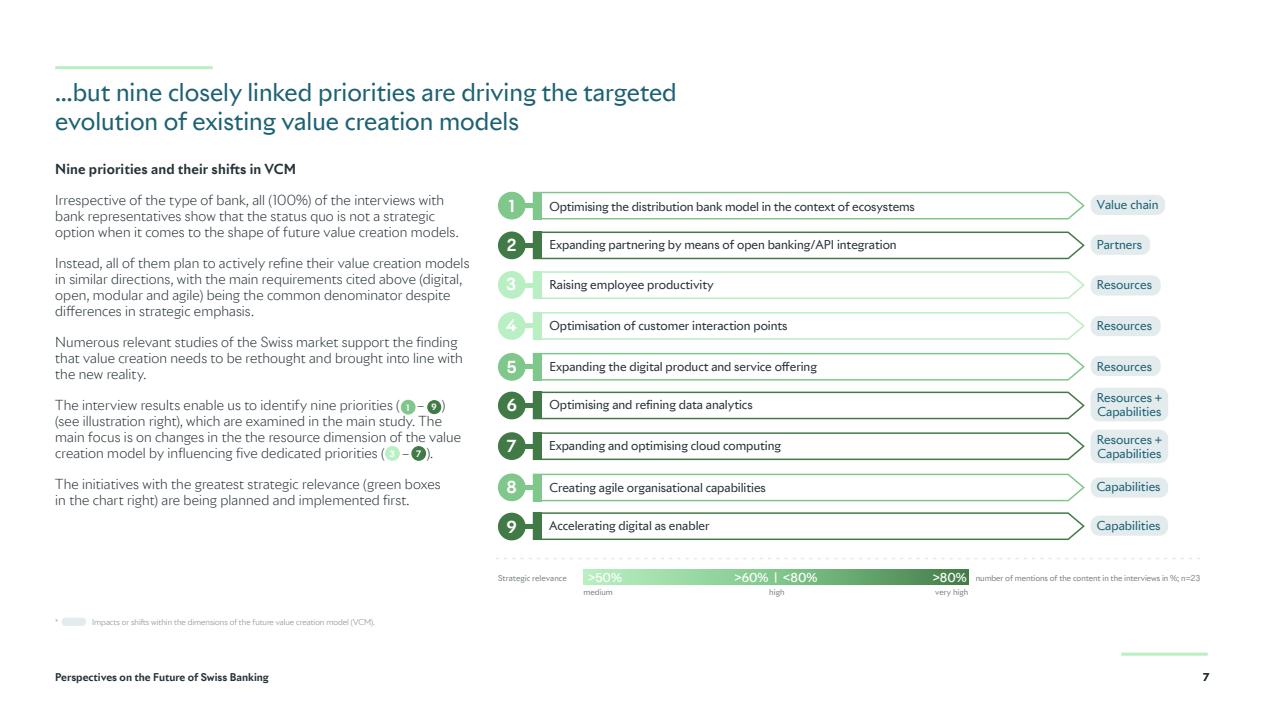
<style>
.page{position:relative;width:1263px;height:711px;background:#fff}
.page>*{position:absolute;margin:0;border:0;box-sizing:border-box;transform-origin:0 0}
.t1{font:24px/28.5px "Riviera Nights";color:#1c6173}
.t2{font:700 16.2px "Riviera Nights";color:#fff}
.t3{font:300 13.5px/15.8px "Riviera Nights";letter-spacing:.005em;color:#263238}
.t4{font:700 13.5px "Riviera Nights";letter-spacing:.01em;color:#263238}
.t5{font:12px "Riviera Nights";letter-spacing:-.005em;color:#263238}
.t6{font:12px/14.4px "Riviera Nights";color:#1c6173}
.t7{font:500 12px "Riviera Nights";color:#fff}
.t8{font:700 10.5px "Riviera Nights";color:#263238}
.t9{font:700 8.55px "Riviera Nights";color:#fff}
.t10{font:7.95px "Riviera Nights";letter-spacing:-.01em;color:#7d8488}
.t11{font:300 7.95px "Riviera Nights";color:#7d8488}
</style>
<div class="page">
<hr style="left:1121px;top:652px;width:87px;height:3px;background:#b9efc2">
<div style="left:1090px;top:355px;width:71px;height:21px;background:#e3ebed;border-radius:9px"></div>
<div style="left:1090px;top:387px;width:78px;height:34px;background:#e3ebed;border-radius:9px"></div>
<div style="left:1090px;top:429px;width:78px;height:34px;background:#e3ebed;border-radius:9px"></div>
<div style="left:1090px;top:316px;width:71px;height:20px;background:#e3ebed;border-radius:9px"></div>
<div style="left:1090px;top:275px;width:71px;height:20px;background:#e3ebed;border-radius:9px"></div>
<div style="left:1090px;top:234px;width:60px;height:21px;background:#e3ebed;border-radius:9px"></div>
<div style="left:1090px;top:195px;width:75px;height:20px;background:#e3ebed;border-radius:9px"></div>
<div style="left:499px;top:192px;width:26px;height:26px;background:#80c78b;border-radius:50%"></div>
<div style="left:498px;top:192px;width:28px;height:27px;border:2px solid #80c78b;border-radius:50%"></div>
<div style="left:1090px;top:477px;width:78px;height:20px;background:#e3ebed;border-radius:9px"></div>
<div style="left:1090px;top:515px;width:78px;height:20px;background:#e3ebed;border-radius:9px"></div>
<div style="left:499px;top:353px;width:26px;height:27px;background:#80c78b;border-radius:50%"></div>
<div style="left:498px;top:353px;width:28px;height:27px;border:2px solid #80c78b;border-radius:50%"></div>
<div style="left:499px;top:474px;width:26px;height:26px;background:#80c78b;border-radius:50%"></div>
<div style="left:498px;top:473px;width:28px;height:28px;border:2px solid #80c78b;border-radius:50%"></div>
<div style="left:499px;top:232px;width:26px;height:26px;background:#427a47;border-radius:50%"></div>
<div style="left:498px;top:231px;width:28px;height:28px;border:2px solid #427a47;border-radius:50%"></div>
<div style="left:499px;top:392px;width:26px;height:26px;background:#427a47;border-radius:50%"></div>
<div style="left:498px;top:391px;width:28px;height:28px;border:2px solid #427a47;border-radius:50%"></div>
<div style="left:499px;top:432px;width:26px;height:27px;background:#427a47;border-radius:50%"></div>
<div style="left:498px;top:432px;width:28px;height:27px;border:2px solid #427a47;border-radius:50%"></div>
<div style="left:499px;top:513px;width:26px;height:26px;background:#427a47;border-radius:50%"></div>
<div style="left:498px;top:512px;width:28px;height:28px;border:2px solid #427a47;border-radius:50%"></div>
<div style="left:499px;top:271px;width:26px;height:27px;background:#b9efc2;border-radius:50%"></div>
<div style="left:498px;top:271px;width:28px;height:27px;border:2px solid #b9efc2;border-radius:50%"></div>
<div style="left:499px;top:312px;width:26px;height:27px;background:#b9efc2;border-radius:50%"></div>
<div style="left:498px;top:312px;width:28px;height:27px;border:2px solid #b9efc2;border-radius:50%"></div>
<svg style="left:583px;top:569px;width:385px;height:15px;background:#7fbe88"></svg>
<svg style="left:496px;top:558px;width:705px;height:1px"></svg>
<svg style="left:524px;top:192px;width:561px;height:27px"></svg>
<svg style="left:524px;top:231px;width:561px;height:309px"></svg>
<div style="left:524px;top:523px;width:9px;height:5px;background:#427a47"></div>
<div style="left:401px;top:400px;width:14px;height:13px;background:#80c78c;border-radius:50%"></div>
<div style="left:401px;top:399px;width:14px;height:15px;border:1px solid #80c78c;border-radius:50%"></div>
<div style="left:428px;top:400px;width:13px;height:13px;background:#427a47;border-radius:50%"></div>
<div style="left:427px;top:400px;width:14px;height:14px;border:1px solid #427a47;border-radius:50%"></div>
<div style="left:386px;top:446px;width:13px;height:13px;background:#b9efc2;border-radius:50%"></div>
<div style="left:385px;top:446px;width:15px;height:14px;border:2px solid #b9efc2;border-radius:50%"></div>
<div style="left:412px;top:446px;width:13px;height:13px;background:#427a47;border-radius:50%"></div>
<div style="left:411px;top:446px;width:15px;height:14px;border:2px solid #427a47;border-radius:50%"></div>
<div style="left:62px;top:617px;width:24px;height:8px;background:#e3ebed;border-radius:4px"></div>
<hr style="left:55px;top:66px;width:158px;height:3px;background:#b9efc2">
<h1 class="t1" style="left:55px;top:78px;width:623px">…but nine closely linked priorities are driving the targeted evolution of existing value creation models</h1>
<p class="t4" style="left:55px;top:160px;width:242px">Nine priorities and their shifts in VCM</p>
<p class="t3" style="left:55px;top:192px;width:405px">Irrespective of the type of bank, all (100%) of the interviews with bank representatives show that the status quo is not a strategic option when it comes to the shape of future value creation models.</p>
<p class="t3" style="left:55px;top:255px;width:416px">Instead, all of them plan to actively refine their value creation models in similar directions, with the main requirements cited above (digital, open, modular and agile) being the common denominator despite differences in strategic emphasis.</p>
<p class="t3" style="left:55px;top:334px;width:409px">Numerous relevant studies of the Swiss market support the finding that value creation needs to be rethought and brought into line with the new reality.</p>
<p class="t3" style="left:55px;top:397px;width:346px">The interview results enable us to identify nine priorities (</p>
<p class="t3" style="left:55px;top:397px;width:407px;text-indent:362px">– ) (see illustration right), which are examined in the main study. The main focus is on changes in the the resource dimension of the value creation model by influencing five dedicated priorities (</p>
<p class="t9" style="left:406px;top:401px;width:5px">1</p>
<p class="t9" style="left:432px;top:401px;width:7px">9</p>
<p class="t3" style="left:402px;top:444px;width:33px">– ).</p>
<p class="t3" style="left:55px;top:475px;width:387px">The initiatives with the greatest strategic relevance (green boxes in the chart right) are being planned and implemented first.</p>
<p class="t9" style="left:390px;top:447px;width:7px">3</p>
<p class="t9" style="left:416px;top:448px;width:7px">7</p>
<p class="t11" style="left:55px;top:616px;width:5px">*</p>
<p class="t11" style="left:92px;top:616px;width:284px">Impacts or shifts within the dimensions of the future value creation model (VCM).</p>
<p class="t2" style="left:509px;top:195px;width:8px">1</p>
<p class="t2" style="left:507px;top:234px;width:11px">2</p>
<p class="t2" style="left:506px;top:273px;width:12px">3</p>
<p class="t2" style="left:505px;top:315px;width:13px">4</p>
<p class="t2" style="left:507px;top:356px;width:11px">5</p>
<p class="t2" style="left:507px;top:394px;width:12px">6</p>
<p class="t2" style="left:507px;top:435px;width:11px">7</p>
<p class="t2" style="left:507px;top:476px;width:12px">8</p>
<p class="t2" style="left:507px;top:516px;width:12px">9</p>
<p class="t5" style="left:549px;top:198px;width:367px">Optimising the distribution bank model in the context of ecosystems</p>
<p class="t5" style="left:549px;top:237px;width:349px">Expanding partnering by means of open banking/API integration</p>
<p class="t5" style="left:549px;top:277px;width:166px">Raising employee productivity</p>
<p class="t5" style="left:549px;top:317px;width:240px">Optimisation of customer interaction points</p>
<p class="t5" style="left:549px;top:358px;width:269px">Expanding the digital product and service offering</p>
<p class="t5" style="left:549px;top:397px;width:205px">Optimising and refining data analytics</p>
<p class="t5" style="left:549px;top:437px;width:234px">Expanding and optimising cloud computing</p>
<p class="t5" style="left:549px;top:479px;width:218px">Creating agile organisational capabilities</p>
<p class="t5" style="left:549px;top:517px;width:162px">Accelerating digital as enabler</p>
<p class="t6" style="left:1097px;top:197px;width:63px">Value chain</p>
<p class="t6" style="left:1097px;top:237px;width:47px">Partners</p>
<p class="t6" style="left:1097px;top:277px;width:57px">Resources</p>
<p class="t6" style="left:1097px;top:318px;width:57px">Resources</p>
<p class="t6" style="left:1097px;top:358px;width:57px">Resources</p>
<p class="t6" style="left:1097px;top:390px;width:67px">Resources +<br>Capabilities</p>
<p class="t6" style="left:1097px;top:432px;width:67px">Resources +<br>Capabilities</p>
<p class="t6" style="left:1097px;top:479px;width:65px">Capabilities</p>
<p class="t6" style="left:1097px;top:518px;width:65px">Capabilities</p>
<p class="t7" style="left:588px;top:569px;width:36px">&gt;50%</p>
<p class="t7" style="left:734px;top:569px;width:85px">&gt;60% | &lt;80%</p>
<p class="t7" style="left:932px;top:569px;width:36px">&gt;80%</p>
<p class="t10" style="left:498px;top:572px;width:70px">Strategic relevance</p>
<p class="t10" style="left:976px;top:572px;width:226px">number of mentions of the content in the interviews in %; n=23</p>
<p class="t10" style="left:583px;top:586px;width:31px">medium</p>
<p class="t10" style="left:769px;top:586px;width:17px">high</p>
<p class="t10" style="left:935px;top:586px;width:35px">very high</p>
<p class="t8" style="left:55px;top:669px;width:215px">Perspectives on the Future of Swiss Banking</p>
<p class="t8" style="left:1203px;top:669px;width:8px">7</p>
</div>
